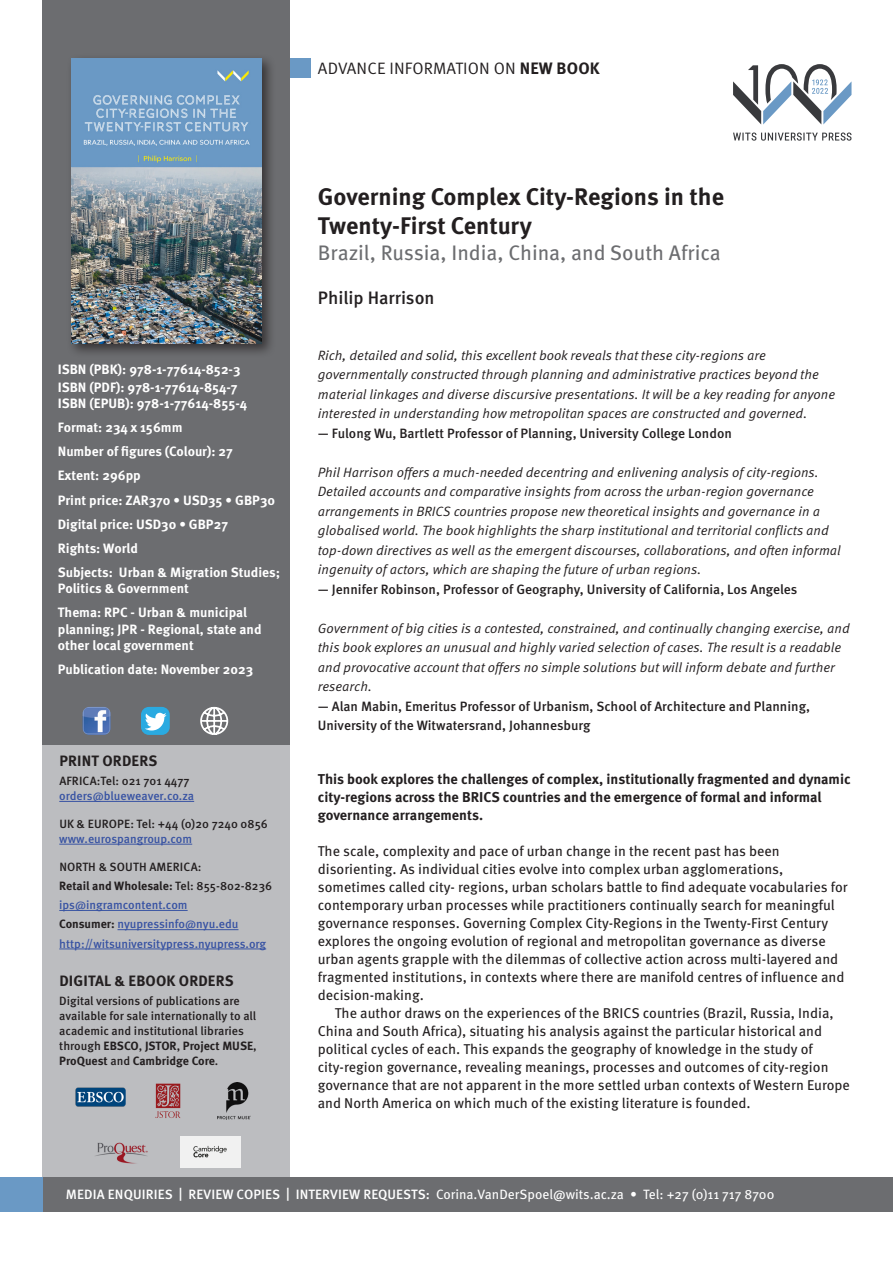
<style>
.page{position:relative;width:893px;height:1263px;background:#fff}
.page>*{position:absolute;margin:0;border:0;box-sizing:border-box;transform-origin:0 0}
.t1{font:700 24px/28.8px "Meta Pro";color:#231f20}
.t2{font:21px "Meta Pro";color:#6c6d70}
.t3{font:500 18px "Meta Pro";color:#231f20}
.t4{font:16.5px "Meta Pro Norm";letter-spacing:.01em;color:#231f20}
.t5{font:700 15px "Meta Pro";letter-spacing:.01em;color:#231f20}
.t6{font:14.25px/18px "Meta Pro";color:#231f20}
.t7{font:700 14.25px/18px "Meta Pro";color:#231f20}
.t8{font:13.5px/19.5px "Meta Pro Norm Ita";color:#231f20}
.t9{font:700 13.5px/24px "Meta Pro";color:#fff}
.t10{font:500 13.5px/19.5px "Meta Pro";color:#231f20}
.t11{font:13.5px "Meta Pro";color:#fff}
.t12{font:500 12px/15px "Meta Pro";color:#231f20}
.t13{font:500 12px/19.2px "Meta Pro";color:#3853a3}
.s1{font-family:"Meta Pro";font-weight:700}
.s2{color:#231f20}
.s3{font-weight:700;color:#231f20}
.s4{font-weight:700}
.s5{font-weight:500}
</style>
<div class="page">
<div style="left:43px;top:738px;width:247px;height:453px;background:#bcbdc0"></div>
<div style="left:43px;top:1177px;width:850px;height:34px;background:#6c6d70"></div>
<div style="left:43px;top:0;width:247px;height:745px;background:#6c6d70"></div>
<div style="left:66px;top:53px;width:210px;height:305px;background:#231f20;opacity:.75"></div>
<img style="left:71px;top:58px;width:190px;height:285px">
<img style="left:83px;top:707px;width:28px;height:28px">
<svg style="left:141px;top:707px;width:29px;height:28px"></svg>
<svg style="left:200px;top:706px;width:29px;height:29px"></svg>
<hr style="left:59px;top:801px;width:135px;height:1px;background:#3853a3">
<hr style="left:59px;top:844px;width:133px;height:1px;background:#3853a3">
<hr style="left:59px;top:910px;width:129px;height:1px;background:#3853a3">
<hr style="left:118px;top:929px;width:120px;height:1px;background:#3853a3">
<hr style="left:59px;top:948px;width:207px;height:1px;background:#3853a3">
<svg style="left:733px;top:132px;width:118px;height:9px"></svg>
<svg style="left:733px;top:64px;width:118px;height:60px"></svg>
<img style="left:180px;top:1136px;width:60px;height:31px">
<img style="left:95px;top:1142px;width:53px;height:22px">
<img style="left:76px;top:1088px;width:50px;height:18px">
<svg style="left:155px;top:1084px;width:25px;height:34px"></svg>
<img style="left:217px;top:1082px;width:33px;height:37px">
<div style="left:0;top:1177px;width:43px;height:34px;background:#6a99c5"></div>
<div style="left:290px;top:58px;width:21px;height:20px;background:#6a99c5"></div>
<p class="t4" style="left:318px;top:56px;width:283px">ADVANCE INFORMATION ON <span class="s1">NEW BOOK</span></p>
<p class="t9" style="left:58px;top:359px;width:184px;line-height:18px">ISBN (PBK): 978-1-77614-852-3<br>ISBN (PDF): 978-1-77614-854-7</p>
<p class="t9" style="left:58px;top:391px;width:224px">ISBN (EPUB): 978-1-77614-855-4<br>Format: 234 x 156mm<br>Number of figures (Colour): 27<br>Extent: 296pp<br>Print price: ZAR370 • USD35 • GBP30<br>Digital price: USD30 • GBP27<br>Rights: World<br>Subjects: Urban &amp; Migration Studies;</p>
<p class="t9" style="left:58px;top:575px;width:191px">Politics &amp; Government<br>Thema: RPC - Urban &amp; municipal</p>
<p class="t9" style="left:58px;top:620px;width:205px;line-height:16.5px">planning; JPR - Regional, state and other local government</p>
<p class="t9" style="left:58px;top:656px;width:197px">Publication date: November 2023</p>
<p class="t5" style="left:59px;top:749px;width:99px">PRINT ORDERS</p>
<p class="t12" style="left:59px;top:773px;width:132px">AFRICA:Tel: 021 701 4477</p>
<p class="t13" style="left:59px;top:786px;width:136px">orders@blueweaver.co.za</p>
<p class="t12" style="left:59px;top:815px;width:210px">UK &amp; EUROPE: Tel: +44 (0)20 7240 0856</p>
<p class="t13" style="left:59px;top:828px;width:134px">www.eurospangroup.com</p>
<p class="t13" style="left:59px;top:856px;width:214px"><span class="s2">NORTH &amp; SOUTH AMERICA:<br></span><span class="s3">Retail and Wholesale:</span> <span class="s2">Tel: 855-802-8236 </span>ips@ingramcontent.com<br><span class="s3">Consumer:</span> nyupressinfo@nyu.edu http://witsuniversitypress.nyupress.org</p>
<p class="t5" style="left:59px;top:969px;width:176px">DIGITAL &amp; EBOOK ORDERS</p>
<p class="t12" style="left:59px;top:993px;width:199px">Digital versions of publications are available for sale internationally to all academic and institutional libraries through <span class="s4">EBSCO</span>, <span class="s4">JSTOR</span>, <span class="s4">Project MUSE</span>, <span class="s4">ProQuest</span> and <span class="s4">Cambridge Core</span>.</p>
<h1 class="t1" style="left:318px;top:181px;width:408px">Governing Complex City-Regions in the<br>Twenty-First Century</h1>
<h2 class="t2" style="left:318px;top:236px;width:404px">Brazil, Russia, India, China, and South Africa</h2>
<p class="t3" style="left:318px;top:283px;width:118px">Philip Harrison</p>
<p class="t8" style="left:318px;top:344px;width:519px">Rich, detailed and solid, this excellent book reveals that these city-regions are governmentally constructed through planning and administrative practices beyond the material linkages and diverse discursive presentations. It will be a key reading for anyone interested in understanding how metropolitan spaces are constructed and governed.</p>
<p class="t10" style="left:318px;top:422px;width:416px">— Fulong Wu, Bartlett Professor of Planning, University College London</p>
<p class="t8" style="left:318px;top:461px;width:524px">Phil Harrison offers a much-needed decentring and enlivening analysis of city-regions.<br>Detailed accounts and comparative insights from across the urban-region governance arrangements in BRICS countries propose new theoretical insights and governance in a globalised world. The book highlights the sharp institutional and territorial conflicts and top-down directives as well as the emergent discourses, collaborations, and often informal ingenuity of actors, which are shaping the future of urban regions.</p>
<p class="t10" style="left:318px;top:578px;width:481px">— Jennifer Robinson, Professor of Geography, University of California, Los Angeles</p>
<p class="t8" style="left:318px;top:617px;width:533px">Government of big cities is a contested, constrained, and continually changing exercise, and this book explores an unusual and highly varied selection of cases. The result is a readable and provocative account that offers no simple solutions but will inform debate and further research.</p>
<p class="t10" style="left:318px;top:695px;width:494px">— Alan Mabin, Emeritus Professor of Urbanism, School of Architecture and Planning,<br>University of the Witwatersrand, Johannesburg</p>
<p class="t7" style="left:318px;top:769px;width:534px">This book explores the challenges of complex, institutionally fragmented and dynamic city-regions across the BRICS countries and the emergence of formal and informal governance arrangements.</p>
<p class="t6" style="left:318px;top:841px;width:531px">The scale, complexity and pace of urban change in the recent past has been disorienting. As individual cities evolve into complex urban agglomerations, sometimes called city- regions, urban scholars battle to find adequate vocabularies for contemporary urban processes while practitioners continually search for meaningful governance responses. Governing Complex City-Regions in the Twenty-First Century explores the ongoing evolution of regional and metropolitan governance as diverse urban agents grapple with the dilemmas of collective action across multi-layered and fragmented institutions, in contexts where there are manifold centres of influence and decision-making.</p>
<p class="t6" style="left:318px;top:1003px;width:534px;text-indent:17px">The author draws on the experiences of the BRICS countries (Brazil, Russia, India, China and South Africa), situating his analysis against the particular historical and political cycles of each. This expands the geography of knowledge in the study of city-region governance, revealing meanings, processes and outcomes of city-region governance that are not apparent in the more settled urban contexts of Western Europe and North America on which much of the existing literature is founded.</p>
<p class="t11" style="left:66px;top:1184px;width:710px"><span class="s5">MEDIA ENQUIRIES | REVIEW COPIES | INTERVIEW REQUESTS:</span> Corina.VanDerSpoel@wits.ac.za • Tel: +27 (0)11 717 8700</p>
</div>
